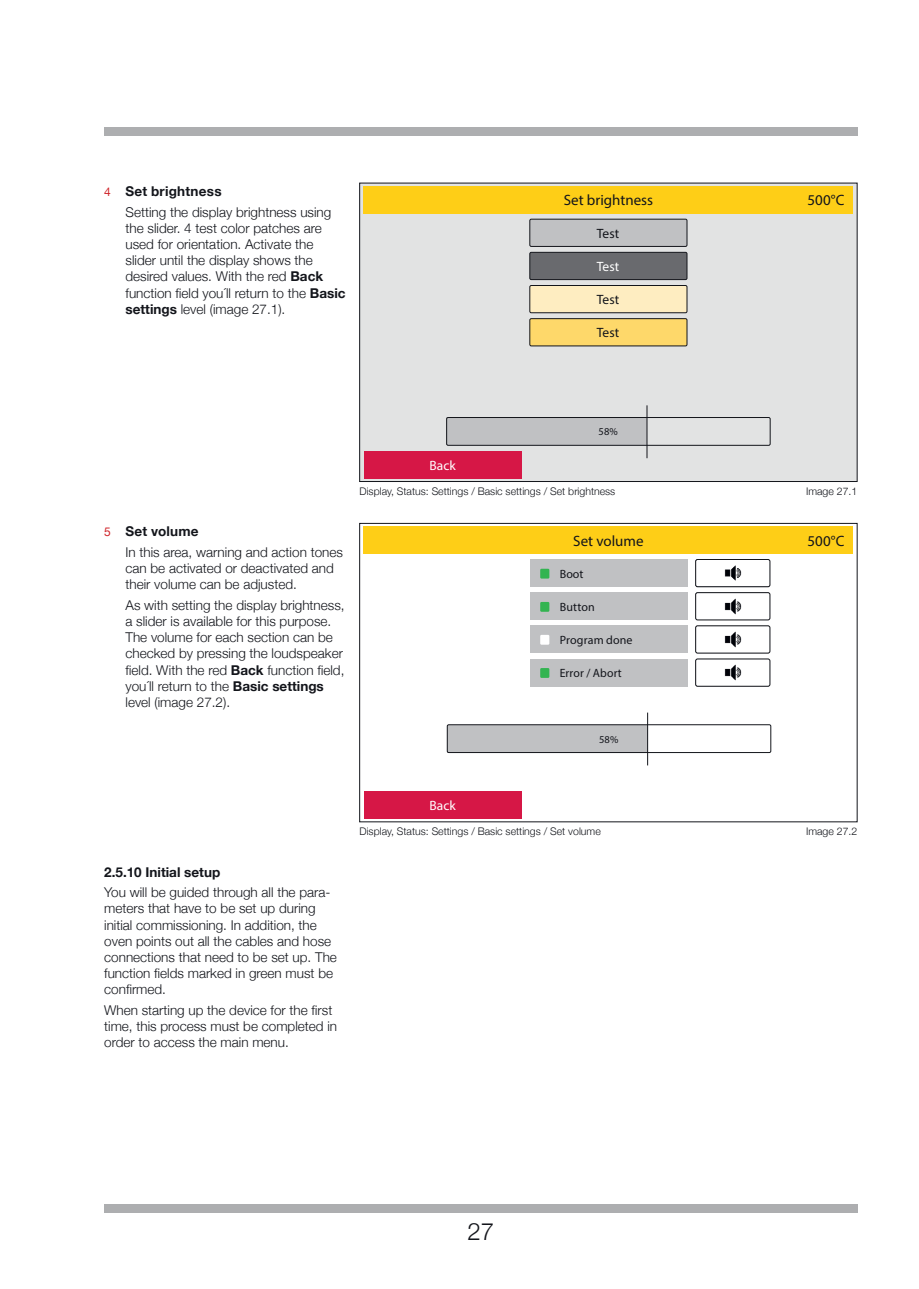
<style>
.page{position:relative;width:919px;height:1289px;background:#fff}
.page>*{position:absolute;margin:0;border:0;box-sizing:border-box;transform-origin:0 0}
.t1{font:300 24px "Helvetica Neue";color:#13151b}
.t2{font:15px "Myriad Variable Concept";color:#13151b}
.t3{font:300 13.5px/16.2px "Helvetica Neue";color:#13151b}
.t4{font:700 13.5px "Helvetica Neue";color:#13151b}
.t5{font:13.5px "Myriad Variable Concept";color:#fff}
.t6{font:13.5px "Myriad Variable Concept";color:#13151b}
.t7{font:12px "Myriad Variable Concept";letter-spacing:.01em;color:#13151b}
.t8{font:300 10.5px "Helvetica Neue";color:#13151b}
.t9{font:10.5px "Myriad Variable Concept";color:#13151b}
.s1{font-weight:400;font-size:12px;color:#cf2329}
.s2{font-weight:700}
</style>
<div class="page">
<div style="left:104px;top:128px;width:753px;height:8px;background:#adaeb0"></div>
<div style="left:104px;top:1203px;width:753px;height:9px;background:#adaeb0"></div>
<img style="left:695px;top:592px;width:75px;height:28px">
<div style="left:695px;top:592px;width:75px;height:28px;border:1px solid #13151b;border-radius:2px"></div>
<img style="left:695px;top:625px;width:75px;height:28px">
<div style="left:695px;top:625px;width:75px;height:28px;border:1px solid #13151b;border-radius:2px"></div>
<img style="left:695px;top:658px;width:75px;height:28px">
<div style="left:695px;top:658px;width:75px;height:28px;border:1px solid #13151b;border-radius:2px"></div>
<img style="left:695px;top:559px;width:75px;height:28px">
<div style="left:695px;top:559px;width:75px;height:28px;border:1px solid #13151b;border-radius:2px"></div>
<div style="left:359px;top:523px;width:498px;height:299px;border:1px solid #13151b"></div>
<div style="left:597px;top:526px;width:256px;height:28px;background:#fece17"></div>
<div style="left:364px;top:526px;width:255px;height:28px;background:#fece17"></div>
<div style="left:447px;top:725px;width:200px;height:27px;background:#c0c1c3"></div>
<div style="left:447px;top:724px;width:324px;height:28px;border:1px solid #13151b;border-radius:2px"></div>
<hr style="left:647px;top:712px;width:1px;height:53px;background:#13151b">
<div style="left:359px;top:183px;width:498px;height:298px;background:#e2e3e3"></div>
<div style="left:597px;top:186px;width:256px;height:27px;background:#fece17"></div>
<div style="left:364px;top:186px;width:255px;height:27px;background:#fece17"></div>
<div style="left:447px;top:418px;width:200px;height:27px;background:#c0c1c3"></div>
<div style="left:446px;top:417px;width:324px;height:28px;border:1px solid #13151b;border-radius:2px"></div>
<hr style="left:646px;top:405px;width:1px;height:53px;background:#13151b">
<div style="left:529px;top:252px;width:158px;height:27px;background:#696a6e;border-radius:2px"></div>
<div style="left:529px;top:252px;width:158px;height:28px;border:1px solid #13151b;border-radius:2px"></div>
<div style="left:529px;top:219px;width:158px;height:27px;background:#c0c1c3;border-radius:2px"></div>
<div style="left:529px;top:219px;width:158px;height:27px;border:1px solid #13151b;border-radius:2px"></div>
<div style="left:529px;top:319px;width:158px;height:27px;background:#fed86a;border-radius:2px"></div>
<div style="left:529px;top:318px;width:158px;height:28px;border:1px solid #13151b;border-radius:2px"></div>
<div style="left:529px;top:285px;width:158px;height:28px;background:#feedc1;border-radius:2px"></div>
<div style="left:529px;top:285px;width:158px;height:28px;border:1px solid #13151b;border-radius:2px"></div>
<div style="left:364px;top:791px;width:157px;height:28px;background:#d61746"></div>
<div style="left:530px;top:592px;width:157px;height:28px;background:#c0c1c3"></div>
<div style="left:530px;top:625px;width:157px;height:28px;background:#c0c1c3"></div>
<div style="left:530px;top:658px;width:157px;height:28px;background:#c0c1c3"></div>
<div style="left:530px;top:559px;width:157px;height:28px;background:#c0c1c3"></div>
<div style="left:364px;top:451px;width:157px;height:28px;background:#d61746"></div>
<div style="left:540px;top:568px;width:9px;height:10px;background:#33b451"></div>
<div style="left:540px;top:602px;width:9px;height:9px;background:#33b451"></div>
<div style="left:540px;top:635px;width:9px;height:9px;background:#fff"></div>
<div style="left:540px;top:668px;width:9px;height:10px;background:#33b451"></div>
<p class="t3" style="left:125px;top:181px;width:207px;line-height:20.4px;text-indent:-21px"><span class="s1">4</span> <span class="s2">Set brightness<br></span>Setting the display brightness using</p>
<p class="t3" style="left:125px;top:219px;width:222px">the slider. 4 test color patches are used for orientation. Activate the slider until the display shows the desired values. With the red <span class="s2">Back </span>function field you´ll return to the <span class="s2">Basic settings</span> level (image 27.1).</p>
<p class="t2" style="left:563px;top:191px;width:91px">Set brightness</p>
<p class="t6" style="left:597px;top:225px;width:24px">Test</p>
<p class="t5" style="left:597px;top:258px;width:24px">Test</p>
<p class="t6" style="left:597px;top:292px;width:24px">Test</p>
<p class="t6" style="left:597px;top:325px;width:24px">Test</p>
<p class="t3" style="left:125px;top:521px;width:219px;line-height:20.4px;text-indent:-21px"><span class="s1">5</span> <span class="s2">Set volume<br></span>In this area, warning and action tones</p>
<p class="t3" style="left:125px;top:560px;width:210px">can be activated or deactivated and their volume can be adjusted.</p>
<p class="t3" style="left:125px;top:596px;width:220px">As with setting the display brightness, a slider is available for this purpose.<br>The volume for each section can be checked by pressing the loudspeaker field. With the red <span class="s2">Back</span> function field, you´ll return to the <span class="s2">Basic settings </span>level (image 27.2).</p>
<p class="t5" style="left:429px;top:457px;width:28px">Back</p>
<p class="t9" style="left:598px;top:425px;width:21px">58%</p>
<p class="t8" style="left:359px;top:485px;width:257px">Display, Status: Settings / Basic settings / Set brightness</p>
<p class="t2" style="left:573px;top:531px;width:72px">Set volume</p>
<p class="t7" style="left:559px;top:566px;width:25px">Boot</p>
<p class="t7" style="left:559px;top:599px;width:37px">Button</p>
<p class="t7" style="left:559px;top:633px;width:74px">Program done</p>
<p class="t7" style="left:559px;top:666px;width:64px">Error / Abort</p>
<p class="t9" style="left:599px;top:733px;width:21px">58%</p>
<p class="t4" style="left:104px;top:861px;width:117px">2.5.10 Initial setup</p>
<p class="t3" style="left:104px;top:884px;width:234px">You will be guided through all the para&shy;meters that have to be set up during initial commissioning. In addition, the oven points out all the cables and hose connections that need to be set up. The function fields marked in green must be confirmed.</p>
<p class="t3" style="left:104px;top:1001px;width:234px">When starting up the device for the first time, this process must be completed in order to access the main menu.</p>
<p class="t5" style="left:429px;top:798px;width:28px">Back</p>
<p class="t8" style="left:359px;top:825px;width:243px">Display, Status: Settings / Basic settings / Set volume</p>
<h1 class="t1" style="left:467px;top:1216px;width:28px">27</h1>
<p class="t2" style="left:807px;top:191px;width:38px">500°C</p>
<p class="t8" style="left:806px;top:485px;width:53px">Image 27.1</p>
<p class="t2" style="left:807px;top:531px;width:38px">500°C</p>
<p class="t8" style="left:806px;top:825px;width:53px">Image 27.2</p>
</div>
